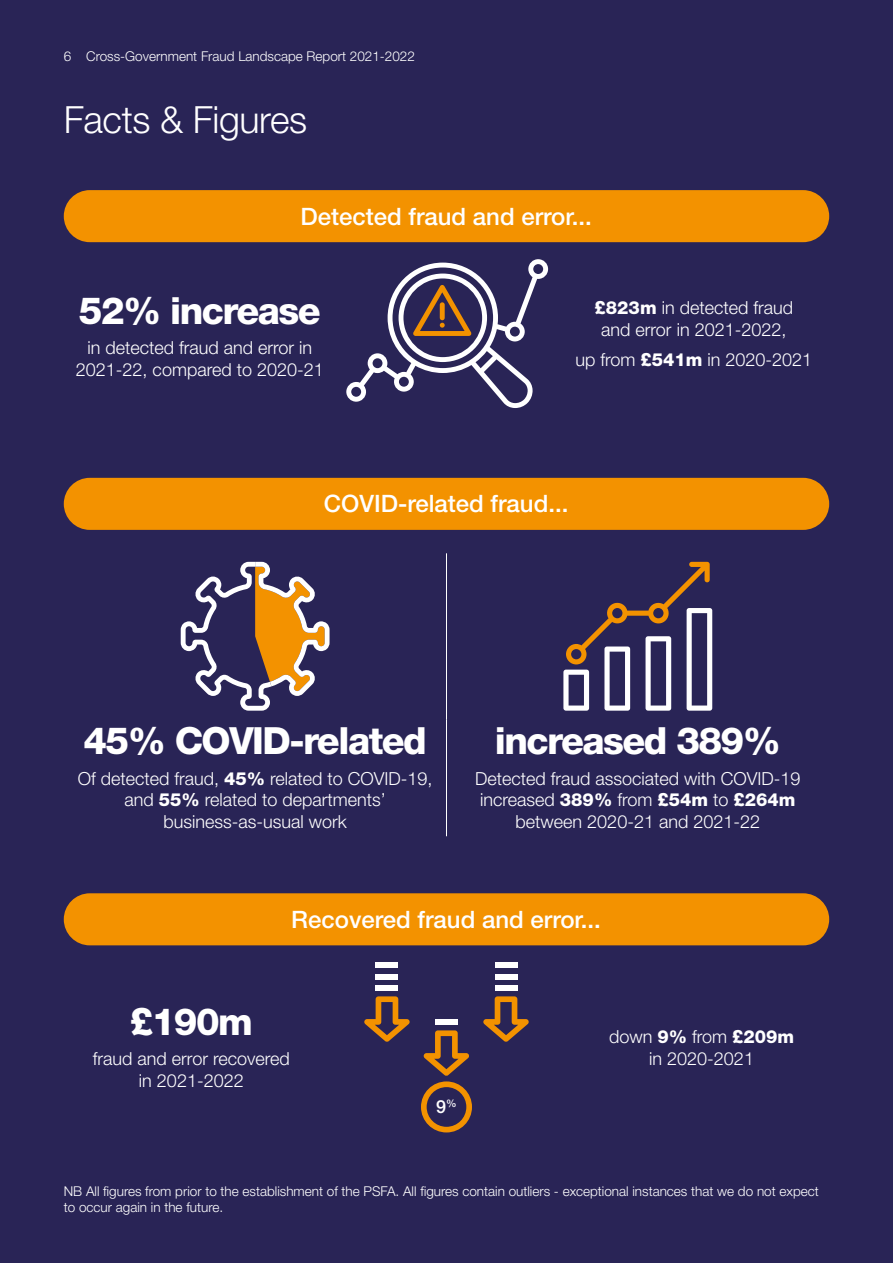
<style>
.page{position:relative;width:893px;height:1263px;background:#292456}
.page>*{position:absolute;margin:0;border:0;box-sizing:border-box;transform-origin:0 0}
.t1{font:800 37.5px "Helvetica Neue LT Std";letter-spacing:-.04em;color:#fff}
.t2{font:300 37.5px "Helvetica Neue LT Std";letter-spacing:-.01em;color:#fff}
.t3{font:500 24px "Helvetica Neue LT Std";color:#fff}
.t4{font:300 18px/21.6px "Helvetica Neue LT Std";color:#fff;text-align:center}
.t5{font:500 18px "Helvetica Neue LT Std";color:#fff}
.t6{font:300 13.5px/16.2px "Helvetica Neue LT Std";color:#fff}
.s1{font-weight:800}
</style>
<div class="page">
<div style="left:64px;top:190px;width:765px;height:52px;background:#f39200;border-radius:26px"></div>
<svg style="left:346px;top:259px;width:202px;height:149px"></svg>
<hr style="left:446px;top:553px;width:1px;height:166px;background:#fff">
<hr style="left:446px;top:719px;width:1px;height:117px;background:#fff">
<div style="left:64px;top:478px;width:765px;height:52px;background:#f39200;border-radius:26px"></div>
<svg style="left:181px;top:562px;width:149px;height:149px"></svg>
<svg style="left:563px;top:562px;width:149px;height:149px"></svg>
<div style="left:64px;top:893px;width:765px;height:52px;background:#f39200;border-radius:26px"></div>
<svg style="left:421px;top:1030px;width:51px;height:102px"></svg>
<svg style="left:483px;top:996px;width:46px;height:46px"></svg>
<svg style="left:364px;top:996px;width:46px;height:46px"></svg>
<div style="left:376px;top:985px;width:22px;height:6px;background:#fff"></div>
<div style="left:435px;top:1019px;width:23px;height:6px;background:#fff"></div>
<div style="left:495px;top:985px;width:22px;height:6px;background:#fff"></div>
<div style="left:376px;top:974px;width:22px;height:5px;background:#fff"></div>
<div style="left:495px;top:974px;width:22px;height:5px;background:#fff"></div>
<div style="left:376px;top:962px;width:22px;height:6px;background:#fff"></div>
<div style="left:495px;top:962px;width:22px;height:6px;background:#fff"></div>
<p class="t6" style="left:64px;top:47px;width:353px">6 Cross-Government Fraud Landscape Report 2021-2022</p>
<h1 class="t2" style="left:64px;top:97px;width:245px">Facts &amp; Figures</h1>
<h2 class="t3" style="left:300px;top:202px;width:293px">Detected fraud and error...</h2>
<h1 class="t1" style="left:79px;top:288px;width:243px">52% increase</h1>
<p class="t4" style="left:76px;top:336px;width:249px">in detected fraud and error in<br>2021-22, compared to 2020-21</p>
<p class="t4" style="left:595px;top:297px;width:200px"><span class="s1">£823m</span> in detected fraud and error in 2021-2022,</p>
<p class="t4" style="left:575px;top:348px;width:238px">up from <span class="s1">£541m</span> in 2020-2021</p>
<h2 class="t3" style="left:324px;top:489px;width:246px">COVID-related fraud...</h2>
<h1 class="t1" style="left:83px;top:719px;width:345px">45% COVID-related</h1>
<p class="t4" style="left:78px;top:767px;width:356px">Of detected fraud, <span class="s1">45%</span> related to COVID-19, and <span class="s1">55%</span> related to departments’ business-as-usual work</p>
<h1 class="t1" style="left:495px;top:719px;width:288px">increased 389%</h1>
<p class="t4" style="left:475px;top:767px;width:327px">Detected fraud associated with COVID-19 increased <span class="s1">389%</span> from <span class="s1">£54m</span> to <span class="s1">£264m </span>between 2020-21 and 2021-22</p>
<h2 class="t3" style="left:291px;top:905px;width:311px">Recovered fraud and error...</h2>
<h1 class="t1" style="left:130px;top:999px;width:125px">£190m</h1>
<p class="t4" style="left:93px;top:1047px;width:198px">fraud and error recovered in 2021-2022</p>
<p class="t5" style="left:436px;top:1096px;width:22px">9<sup>%</sup></p>
<p class="t4" style="left:609px;top:1025px;width:187px">down <span class="s1">9%</span> from <span class="s1">£209m </span>in 2020-2021</p>
<p class="t6" style="left:64px;top:1182px;width:756px">NB All figures from prior to the establishment of the PSFA. All figures contain outliers - exceptional instances that we do not expect to occur again in the future.</p>
</div>
